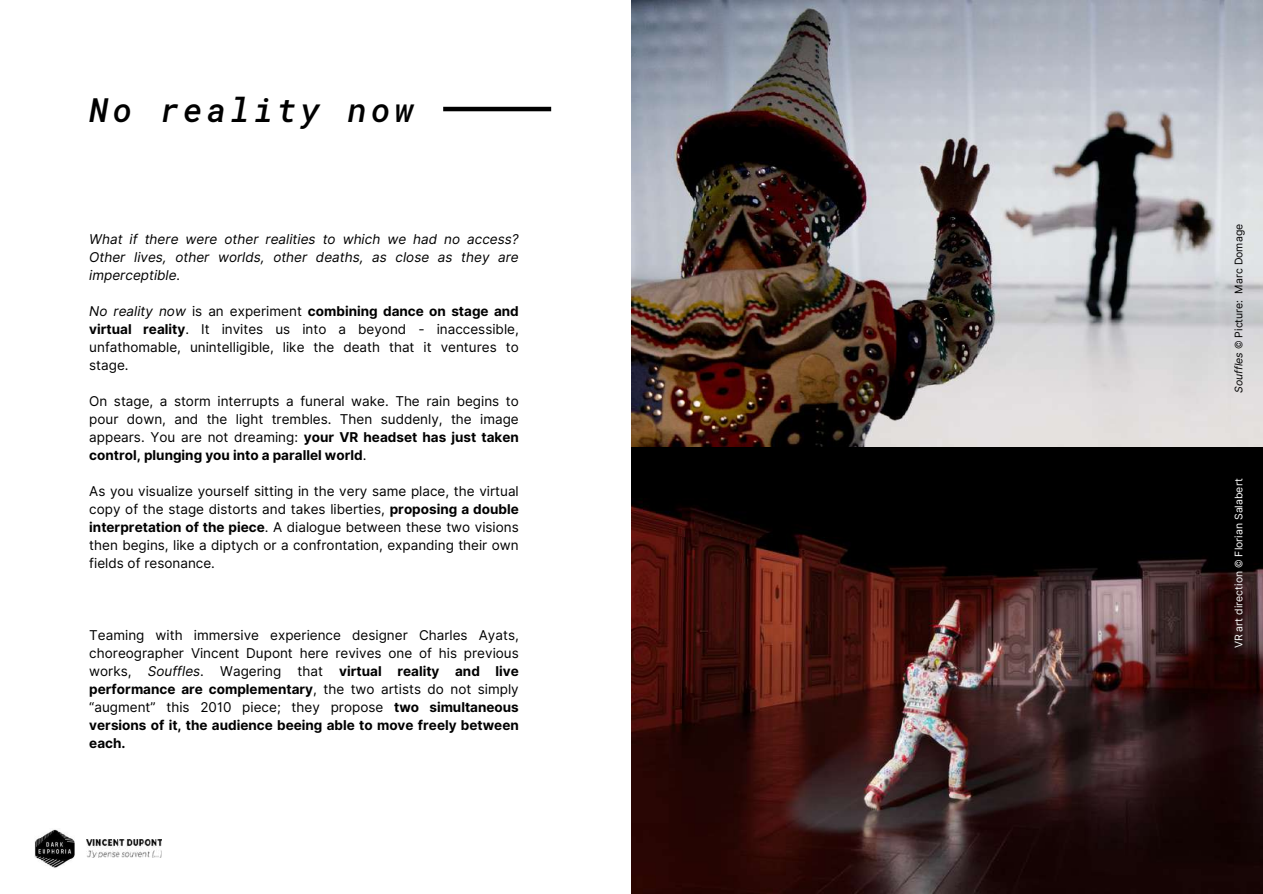
<style>
.page{position:relative;width:1263px;height:894px;background:#fff}
.page>*{position:absolute;margin:0;border:0;box-sizing:border-box;transform-origin:0 0}
.t1{font:italic 500 33px "Roboto Mono";letter-spacing:.125em;color:#000}
.t2{font:13.5px/18px "Inter";color:#000;text-align:justify}
.t3{font:italic 13.5px/18px "Inter";color:#000;text-align:justify}
.t4{font:10.5px "Inter";color:#fff}
.t5{font:10.5px "Inter";color:#000}
.s1{font-style:italic}
.s2{font-weight:700}
</style>
<div class="page">
<hr style="left:443px;top:107px;width:108px;height:4px;background:#000">
<img style="left:34px;top:829px;width:41px;height:39px">
<img style="left:86px;top:839px;width:76px;height:18px">
<img style="left:631px;top:446px;width:632px;height:447px">
<img style="left:631px;top:0;width:632px;height:446px">
<h1 class="t1" style="left:89px;top:87px;width:326px">No reality now</h1>
<p class="t3" style="left:89px;top:230px;width:431px">What if there were other realities to which we had no access?<br>Other lives, other worlds, other deaths, as close as they are imperceptible.</p>
<p class="t2" style="left:89px;top:302px;width:431px"><span class="s1">No reality now</span> is an experiment <span class="s2">combining dance on stage and virtual reality</span>. It invites us into a beyond - inaccessible, unfathomable, unintelligible, like the death that it ventures to stage.</p>
<p class="t2" style="left:89px;top:392px;width:431px">On stage, a storm interrupts a funeral wake. The rain begins to pour down, and the light trembles. Then suddenly, the image appears. You are not dreaming: <span class="s2">your VR headset has just taken control, plunging you into a parallel world</span>.</p>
<p class="t2" style="left:89px;top:482px;width:431px">As you visualize yourself sitting in the very same place, the virtual copy of the stage distorts and takes liberties, <span class="s2">proposing a double interpretation of the piece</span>. A dialogue between these two visions then begins, like a diptych or a confrontation, expanding their own fields of resonance.</p>
<p class="t2" style="left:89px;top:626px;width:431px">Teaming with immersive experience designer Charles Ayats, choreographer Vincent Dupont here revives one of his previous works, <span class="s1">Souffles</span>. Wagering that <span class="s2">virtual reality and live performance are complementary</span>, the two artists do not simply “augment” this 2010 piece; they propose <span class="s2">two simultaneous versions of it, the audience beeing able to move freely between each.</span></p>
<p class="t5" style="left:1232px;top:393px;width:170px;rotate:-90deg"><span class="s1">Souffles</span> © Picture: Marc Domage</p>
<p class="t4" style="left:1232px;top:648px;width:171px;rotate:-90deg">VR art direction © Florian Salabert</p>
</div>
